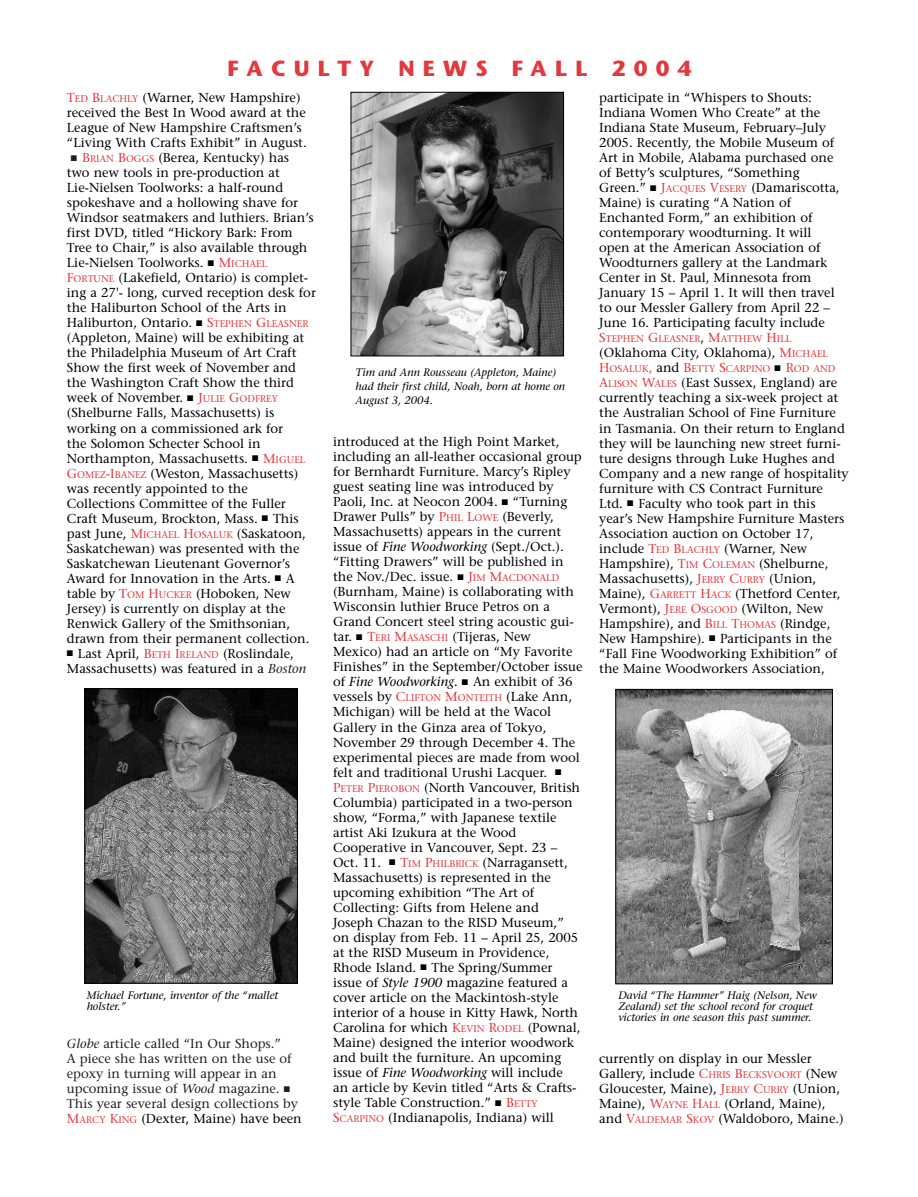
<style>
.page{position:relative;width:918px;height:1197px;background:#fff}
.page>*{position:absolute;margin:0;border:0;box-sizing:border-box;transform-origin:0 0}
.t1{font:700 21.9px "Stone Sans";letter-spacing:.38em;color:#e1393e}
.t2{font:12.9px/15px "Stone Serif";color:#000}
.t3{font:12.9px/15px "Stone Serif";color:#231f20}
.t4{font:italic 10.95px/10.9px "Stone Serif";color:#000}
.t5{font:9.75px "Stone Serif";color:#e1393e}
.s1{color:#e1393e}
.s2{font-size:9.75px;color:#e1393e}
.s3{color:#231f20}
.s4{font-style:italic;color:#231f20}
.s5{font-style:italic}
.s6{color:#000}
.s7{font-size:12.9px}
.s8{font-size:12.9px;color:#000}
</style>
<div class="page">
<img style="left:87px;top:691px;width:209px;height:290px">
<div style="left:85px;top:689px;width:213px;height:294px;border:1px solid #000"></div>
<img style="left:618px;top:691px;width:213px;height:291px">
<div style="left:616px;top:689px;width:217px;height:295px;border:1px solid #000"></div>
<img style="left:353px;top:94px;width:209px;height:260px">
<div style="left:351px;top:92px;width:213px;height:264px;border:1px solid #000"></div>
<h1 class="t1" style="left:228px;top:60px;width:465px">FACULTY NEWS FALL 2004</h1>
<p class="t2" style="left:67px;top:92px;width:241px"><span class="s1">T</span><span class="s2">ED</span> <span class="s1">B</span><span class="s2">LACHLY</span> (Warner, New Hampshire) received the Best In Wood award at the League of New Hampshire Craftsmen’s “Living With Crafts Exhibit” in August.</p>
<p class="t2" style="left:67px;top:152px;width:251px;text-indent:4px"><span class="s3">■</span> <span class="s1">B</span><span class="s2">RIAN</span> <span class="s1">B</span><span class="s2">OGGS</span> (Berea, Kentucky) has<br>two new tools in pre-production at Lie-Nielsen Toolworks: a half-round spokeshave and a hollowing shave for Windsor seatmakers and luthiers. Brian’s first DVD, titled “Hickory Bark: From Tree to Chair,” is also available through Lie-Nielsen Toolworks. ■ <span class="s1">M</span><span class="s2">ICHAEL </span><span class="s1">F</span><span class="s2">ORTUNE</span> (Lakefield, Ontario) is complet&shy;ing a 27'- long, curved reception desk for the Haliburton School of the Arts in Haliburton, Ontario. ■ <span class="s1">S</span><span class="s2">TEPHEN</span> <span class="s1">G</span><span class="s2">LEASNER </span>(Appleton, Maine) will be exhibiting at the Philadelphia Museum of Art Craft Show the first week of November and the Washington Craft Show the third week of November. ■ <span class="s1">J</span><span class="s2">ULIE</span> <span class="s1">G</span><span class="s2">ODFREY </span>(Shelburne Falls, Massachusetts) is working on a commissioned ark for<br>the Solomon Schecter School in Northampton, Massachusetts. ■ <span class="s1">M</span><span class="s2">IGUEL </span><span class="s1">G</span><span class="s2">OMEZ</span><span class="s1">-I</span><span class="s2">BANEZ</span> (Weston, Massachusetts) was recently appointed to the Collections Committee of the Fuller Craft Museum, Brockton, Mass. ■ This past June, <span class="s1">M</span><span class="s2">ICHAEL</span> <span class="s1">H</span><span class="s2">OSALUK</span> (Saskatoon, Saskatchewan) was presented with the Saskatchewan Lieutenant Governor’s Award for Innovation in the Arts. ■ A table by <span class="s1">T</span><span class="s2">OM</span> <span class="s1">H</span><span class="s2">UCKER</span> (Hoboken, New Jersey) is currently on display at the Renwick Gallery of the Smithsonian, drawn from their permanent collection.</p>
<p class="t2" style="left:67px;top:647px;width:241px">■ Last April, <span class="s1">B</span><span class="s2">ETH</span> <span class="s1">I</span><span class="s2">RELAND</span> (Roslindale,<br>Massachusetts) was featured in a <span class="s4">Boston</span></p>
<p class="t4" style="left:87px;top:991px;width:193px">Michael Fortune, inventor of the “mallet holster.”</p>
<p class="t3" style="left:67px;top:1037px;width:236px"><span class="s5">Globe</span> article called “In Our Shops.”<br>A piece she has written on the use of epoxy in turning will appear in an upcoming issue of <span class="s5">Wood</span> magazine. ■ This year several design collections by <span class="s1">M</span><span class="s2">ARCY</span> <span class="s1">K</span><span class="s2">ING</span> <span class="s6">(Dexter, Maine) have been</span></p>
<p class="t4" style="left:356px;top:367px;width:211px;line-height:13.6px">Tim and Ann Rousseau (Appleton, Maine) had their first child, Noah, born at home on<br>August 3, 2004.</p>
<p class="t2" style="left:333px;top:436px;width:251px">introduced at the High Point Market, including an all-leather occasional group for Bernhardt Furniture. Marcy’s Ripley guest seating line was introduced by Paoli, Inc. at Neocon 2004. ■ “Turning Drawer Pulls” by <span class="s1">P</span><span class="s2">HIL</span> <span class="s1">L</span><span class="s2">OWE</span> (Beverly, Massachusetts) appears in the current issue of <span class="s5">Fine Woodworking</span> (Sept./Oct.). “Fitting Drawers” will be published in the Nov./Dec. issue. ■ <span class="s1">J</span><span class="s2">IM</span> <span class="s1">M</span><span class="s2">ACDONALD </span>(Burnham, Maine) is collaborating with Wisconsin luthier Bruce Petros on a Grand Concert steel string acoustic gui&shy;tar. ■ <span class="s1">T</span><span class="s2">ERI</span> <span class="s1">M</span><span class="s2">ASASCHI</span> (Tijeras, New Mexico) had an article on “My Favorite Finishes” in the September/October issue of <span class="s5">Fine Woodworking.</span> ■ An exhibit of 36 vessels by <span class="s1">C</span><span class="s2">LIFTON</span> <span class="s1">M</span><span class="s2">ONTEITH</span> (Lake Ann, Michigan) will be held at the Wacol Gallery in the Ginza area of Tokyo, November 29 through December 4. The experimental pieces are made from wool felt and traditional Urushi Lacquer. ■ <span class="s1">P</span><span class="s2">ETER</span> <span class="s1">P</span><span class="s2">IEROBON</span> (North Vancouver, British Columbia) participated in a two-person show, “Forma,” with Japanese textile artist Aki Izukura at the Wood Cooperative in Vancouver, Sept. 23 – Oct. 11. ■ <span class="s1">T</span><span class="s2">IM</span> <span class="s1">P</span><span class="s2">HILBRICK</span> (Narragansett, Massachusetts) is represented in the upcoming exhibition “The Art of Collecting: Gifts from Helene and<br>Joseph Chazan to the RISD Museum,” on display from Feb. 11 – April 25, 2005 at the RISD Museum in Providence, Rhode Island. ■ The Spring/Summer issue of <span class="s5">Style 1900</span> magazine featured a cover article on the Mackintosh-style interior of a house in Kitty Hawk, North Carolina for which <span class="s1">K</span><span class="s2">EVIN</span> <span class="s1">R</span><span class="s2">ODEL</span> (Pownal, Maine) designed the interior woodwork and built the furniture. An upcoming issue of <span class="s5">Fine Woodworking</span> will include<br>an article by Kevin titled “Arts &amp; Crafts&shy;style Table Construction.” ■ <span class="s1">B</span><span class="s2">ETTY </span><span class="s1">S</span><span class="s2">CARPINO</span> (Indianapolis, Indiana) will</p>
<p class="t2" style="left:599px;top:92px;width:242px">participate in “Whispers to Shouts:<br>Indiana Women Who Create” at the Indiana State Museum, February–July 2005. Recently, the Mobile Museum of Art in Mobile, Alabama purchased one of Betty’s sculptures, “Something Green.” ■ <span class="s1">J</span><span class="s2">ACQUES</span> <span class="s1">V</span><span class="s2">ESERY</span> (Damariscotta, Maine) is curating “A Nation of Enchanted Form,” an exhibition of contemporary woodturning. It will open at the American Association of Woodturners gallery at the Landmark Center in St. Paul, Minnesota from January 15 – April 1. It will then travel to our Messler Gallery from April 22 – June 16. Participating faculty include</p>
<p class="t5" style="left:599px;top:335px;width:194px"><span class="s7">S</span>TEPHEN <span class="s7">G</span>LEASNER<span class="s8">,</span> <span class="s7">M</span>ATTHEW <span class="s7">H</span>ILL</p>
<p class="t2" style="left:599px;top:347px;width:230px">(Oklahoma City, Oklahoma), <span class="s1">M</span><span class="s2">ICHAEL</span></p>
<p class="t5" style="left:599px;top:365px;width:238px"><span class="s7">H</span>OSALUK<span class="s7">,</span> <span class="s8">and</span> <span class="s7">B</span>ETTY <span class="s7">S</span>CARPINO <span class="s6">■</span> <span class="s7">R</span>OD AND</p>
<p class="t2" style="left:599px;top:377px;width:251px"><span class="s1">A</span><span class="s2">LISON</span> <span class="s1">W</span><span class="s2">ALES</span> (East Sussex, England) are currently teaching a six-week project at the Australian School of Fine Furniture in Tasmania. On their return to England they will be launching new street furni&shy;ture designs through Luke Hughes and Company and a new range of hospitality furniture with CS Contract Furniture Ltd. ■ Faculty who took part in this year’s New Hampshire Furniture Masters Association auction on October 17, include <span class="s1">T</span><span class="s2">ED</span> <span class="s1">B</span><span class="s2">LACHLY</span> (Warner, New Hampshire), <span class="s1">T</span><span class="s2">IM</span> <span class="s1">C</span><span class="s2">OLEMAN</span> (Shelburne, Massachusetts), <span class="s1">J</span><span class="s2">ERRY</span> <span class="s1">C</span><span class="s2">URRY</span> (Union, Maine), <span class="s1">G</span><span class="s2">ARRETT</span> <span class="s1">H</span><span class="s2">ACK</span> (Thetford Center, Vermont), <span class="s1">J</span><span class="s2">ERE</span> <span class="s1">O</span><span class="s2">SGOOD</span> (Wilton, New Hampshire), and <span class="s1">B</span><span class="s2">ILL</span> <span class="s1">T</span><span class="s2">HOMAS</span> (Rindge, New Hampshire). ■ Participants in the “Fall Fine Woodworking Exhibition” of the Maine Woodworkers Association,</p>
<p class="t4" style="left:618px;top:991px;width:200px">David “The Hammer” Haig (Nelson, New<br>Zealand) set the school record for croquet victories in one season this past summer.</p>
<p class="t2" style="left:599px;top:1053px;width:246px">currently on display in our Messler Gallery, include <span class="s1">C</span><span class="s2">HRIS</span> <span class="s1">B</span><span class="s2">ECKSVOORT</span> (New Gloucester, Maine), <span class="s1">J</span><span class="s2">ERRY</span> <span class="s1">C</span><span class="s2">URRY</span> (Union, Maine), <span class="s1">W</span><span class="s2">AYNE</span> <span class="s1">H</span><span class="s2">ALL</span> (Orland, Maine), and <span class="s1">V</span><span class="s2">ALDEMAR</span> <span class="s1">S</span><span class="s2">KOV</span> (Waldoboro, Maine.)</p>
</div>
